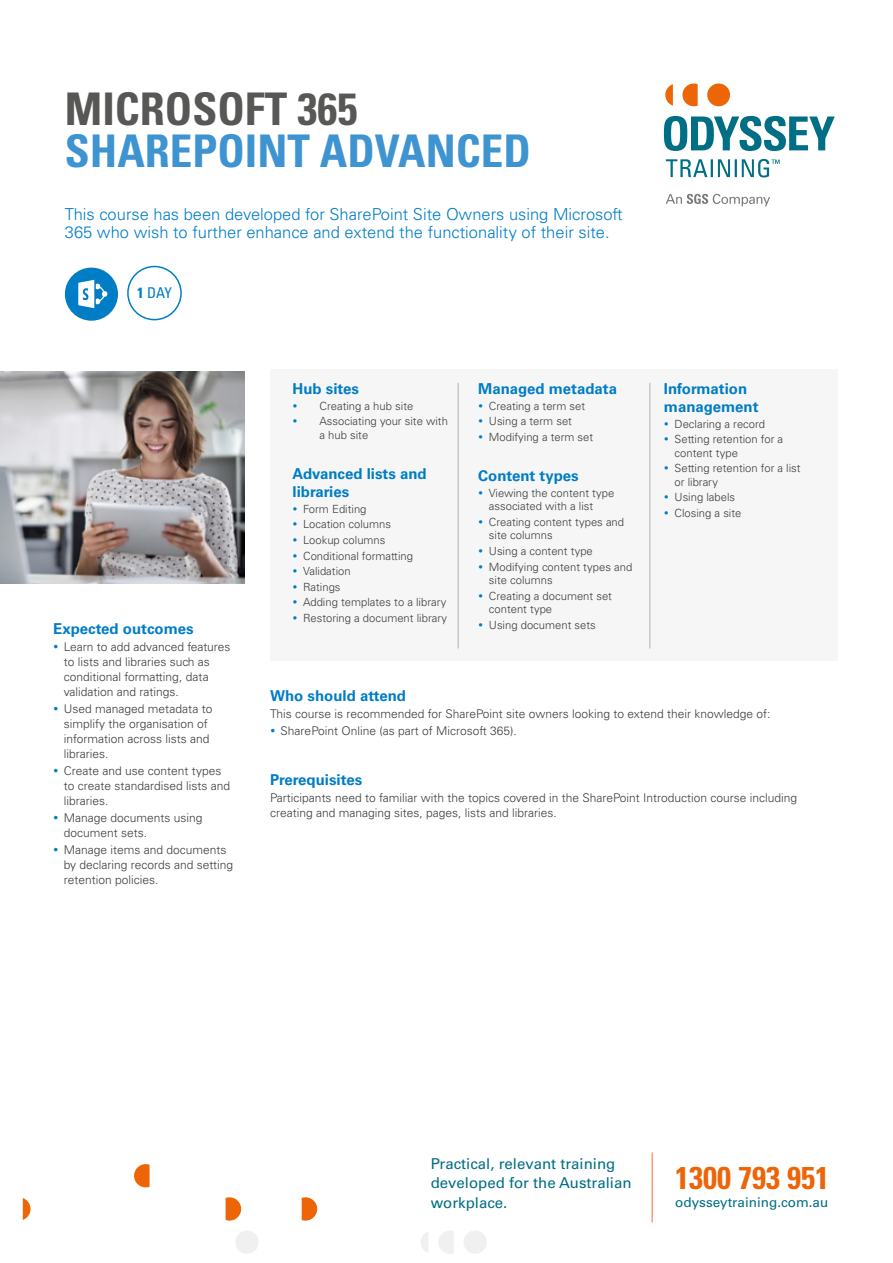
<style>
.page{position:relative;width:893px;height:1263px;background:#fff}
.page>*{position:absolute;margin:0;border:0;box-sizing:border-box;transform-origin:0 0}
.t1{font:700 condensed 45px "Univers";color:#3e93d1}
.t2{font:700 condensed 45px "Univers";color:#575756}
.t3{font:700 condensed 31.5px "Univers";color:#ec6608}
.t4{font:300 16.5px/18px "Univers";color:#007dc4}
.t5{font:700 15px/18px "Univers";color:#007dc4}
.t6{font:15px/19.5px "Univers";color:#006e84}
.t7{font:condensed 14.85px "Univers";color:#007dc4}
.t8{font:13.5px "Univers";color:#006e84}
.t9{font:300 12px/15px "Univers";color:#3c3c3b}
.t10{font:300 11.25px/15.6px "Univers";color:#3c3c3b}
.s1{font-weight:700}
</style>
<div class="page">
<svg style="left:302px;top:1197px;width:15px;height:23px"></svg>
<svg style="left:226px;top:1197px;width:15px;height:23px"></svg>
<svg style="left:23px;top:1198px;width:8px;height:22px"></svg>
<svg style="left:134px;top:1164px;width:16px;height:23px"></svg>
<div style="left:235px;top:1230px;width:24px;height:24px;background:#f0f0f0;border-radius:50%"></div>
<svg style="left:421px;top:1232px;width:7px;height:21px"></svg>
<svg style="left:438px;top:1231px;width:16px;height:23px"></svg>
<div style="left:463px;top:1230px;width:24px;height:24px;background:#f0f0f0;border-radius:50%"></div>
<hr style="left:652px;top:1152px;width:1px;height:70px;background:#f63">
<div style="left:270px;top:369px;width:568px;height:291px;background:#f6f6f6"></div>
<hr style="left:458px;top:383px;width:1px;height:265px;background:#b3b2b2">
<hr style="left:650px;top:383px;width:1px;height:265px;background:#b3b2b2">
<img style="left:0;top:371px;width:245px;height:212px">
<div style="left:127px;top:266px;width:55px;height:54px;border:2px solid #007dc4;border-radius:50%"></div>
<svg style="left:664px;top:116px;width:171px;height:35px"></svg>
<svg style="left:665px;top:84px;width:8px;height:22px"></svg>
<svg style="left:682px;top:83px;width:16px;height:23px"></svg>
<div style="left:707px;top:83px;width:23px;height:23px;background:#ec6608;border-radius:50%"></div>
<svg style="left:666px;top:194px;width:104px;height:12px"></svg>
<svg style="left:666px;top:159px;width:114px;height:18px"></svg>
<div style="left:65px;top:268px;width:53px;height:53px;background:#007dc4;border-radius:50%"></div>
<svg style="left:78px;top:280px;width:29px;height:28px"></svg>
<h1 class="t2" style="left:65px;top:81px;width:294px">MICROSOFT 365</h1>
<h1 class="t1" style="left:65px;top:123px;width:467px">SHAREPOINT ADVANCED</h1>
<h3 class="t4" style="left:65px;top:205px;width:559px">This course has been developed for SharePoint Site Owners using Microsoft<br>365 who wish to further enhance and extend the functionality of their site.</h3>
<p class="t7" style="left:137px;top:283px;width:36px"><span class="s1">1</span> DAY</p>
<p class="t5" style="left:53px;top:620px;width:142px">Expected outcomes</p>
<p class="t9" style="left:64px;top:639px;width:168px">Learn to add advanced features to lists and libraries such as conditional formatting, data validation and ratings.</p>
<p class="t9" style="left:64px;top:701px;width:150px">Used managed metadata to simplify the organisation of information across lists and libraries.</p>
<p class="t9" style="left:64px;top:763px;width:168px">Create and use content types to create standardised lists and libraries.</p>
<p class="t9" style="left:64px;top:810px;width:140px">Manage documents using document sets.</p>
<p class="t9" style="left:64px;top:843px;width:171px">Manage items and documents by declaring records and setting retention policies.</p>
<p class="t5" style="left:293px;top:380px;width:68px">Hub sites</p>
<p class="t10" style="left:320px;top:398px;width:130px">Creating a hub site<br>Associating your site with</p>
<p class="t10" style="left:320px;top:427px;width:50px">a hub site</p>
<p class="t5" style="left:293px;top:465px;width:136px">Advanced lists and libraries</p>
<p class="t10" style="left:303px;top:501px;width:146px">Form Editing<br>Location columns<br>Lookup columns<br>Conditional formatting<br>Validation<br>Ratings<br>Adding templates to a library<br>Restoring a document library</p>
<p class="t5" style="left:478px;top:380px;width:140px">Managed metadata</p>
<p class="t10" style="left:489px;top:398px;width:106px">Creating a term set<br>Using a term set<br>Modifying a term set</p>
<p class="t5" style="left:478px;top:467px;width:102px">Content types</p>
<p class="t10" style="left:489px;top:486px;width:127px;line-height:13.5px">Viewing the content type associated with a list</p>
<p class="t10" style="left:489px;top:515px;width:137px;line-height:13.5px">Creating content types and site columns</p>
<p class="t10" style="left:489px;top:543px;width:145px">Using a content type<br>Modifying content types and</p>
<p class="t10" style="left:489px;top:572px;width:125px">site columns<br>Creating a document set</p>
<p class="t10" style="left:489px;top:601px;width:108px">content type<br>Using document sets</p>
<p class="t5" style="left:664px;top:380px;width:96px">Information management</p>
<p class="t10" style="left:674px;top:416px;width:110px">Declaring a record<br>Setting retention for a</p>
<p class="t10" style="left:674px;top:445px;width:128px">content type<br>Setting retention for a list</p>
<p class="t10" style="left:674px;top:474px;width:68px">or library<br>Using labels<br>Closing a site</p>
<p class="t5" style="left:270px;top:686px;width:138px">Who should attend</p>
<p class="t9" style="left:281px;top:705px;width:491px;line-height:17.1px;text-indent:-11px">This course is recommended for SharePoint site owners looking to extend their knowledge of:<br>SharePoint Online (as part of Microsoft 365).</p>
<p class="t5" style="left:270px;top:770px;width:94px">Prerequisites</p>
<p class="t9" style="left:270px;top:790px;width:529px">Participants need to familiar with the topics covered in the SharePoint Introduction course including creating and managing sites, pages, lists and libraries.</p>
<p class="t6" style="left:431px;top:1154px;width:202px">Practical, relevant training developed for the Australian workplace.</p>
<h2 class="t3" style="left:675px;top:1158px;width:155px">1300 793 951</h2>
<p class="t8" style="left:675px;top:1194px;width:155px">odysseytraining.com.au</p>
</div>
